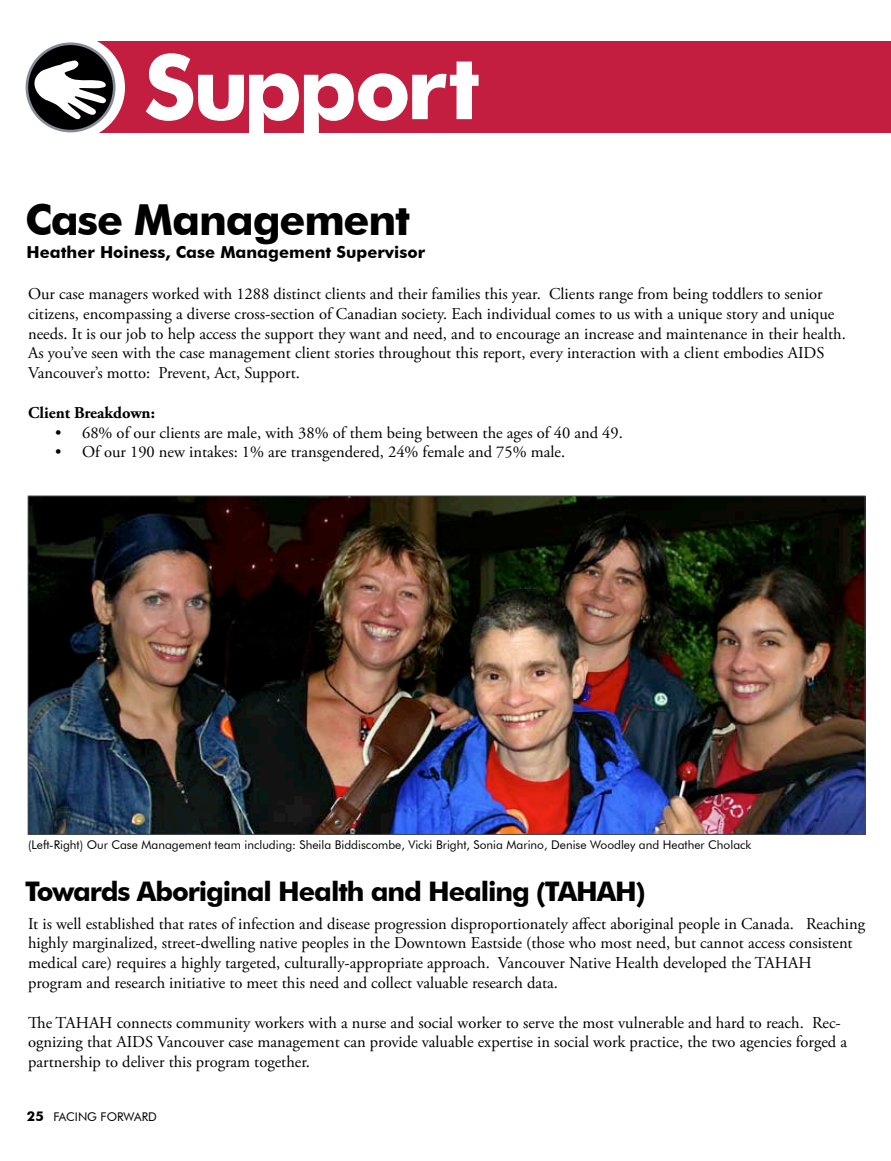
<style>
.page{position:relative;width:891px;height:1161px;background:#fff}
.page>*{position:absolute;margin:0;border:0;box-sizing:border-box;transform-origin:0 0}
.t1{font:700 90px "Futura BT";letter-spacing:-.045em;color:#fff}
.t2{font:700 42.75px "Futura BT";letter-spacing:-.03em;color:#000}
.t3{font:700 27px "Futura BT";letter-spacing:-.04em;color:#000}
.t4{font:16.5px/19.8px "Adobe Garamond Pro";color:#000}
.t5{font:700 16.5px "Futura BT";color:#000}
.t6{font:700 16.5px "Adobe Garamond Pro";color:#000}
.t7{font:12px "Futura BT";color:#000}
.s1{font-weight:700;font-size:13.5px}
</style>
<div class="page">
<img style="left:30px;top:498px;width:834px;height:335px">
<div style="left:68px;top:41px;width:823px;height:92px;background:#c31e40"></div>
<div style="left:20px;top:35px;width:105px;height:105px;background:#fff;border-radius:50%"></div>
<svg style="left:27px;top:44px;width:87px;height:87px"></svg>
<div style="left:26px;top:42px;width:90px;height:90px;border:3px solid #848d97;border-radius:50%"></div>
<svg style="left:28px;top:51px;width:88px;height:75px;background:#272627"></svg>
<h1 class="t1" style="left:144px;top:32px;width:338px">Support</h1>
<h2 class="t2" style="left:25px;top:194px;width:387px">Case Management</h2>
<p class="t5" style="left:27px;top:242px;width:400px">Heather Hoiness, Case Management Supervisor</p>
<p class="t4" style="left:28px;top:284px;width:819px">Our case managers worked with 1288 distinct clients and their families this year. Clients range from being toddlers to senior citizens, encompassing a diverse cross-section of Canadian society. Each individual comes to us with a unique story and unique needs. It is our job to help access the support they want and need, and to encourage an increase and maintenance in their health.<br>As you’ve seen with the case management client stories throughout this report, every interaction with a client embodies AIDS Vancouver’s motto: Prevent, Act, Support.</p>
<p class="t6" style="left:28px;top:403px;width:128px">Client Breakdown:</p>
<p class="t4" style="left:55px;top:423px;width:569px">• 68% of our clients are male, with 38% of them being between the ages of 40 and 49.</p>
<p class="t4" style="left:55px;top:443px;width:512px">• Of our 190 new intakes: 1% are transgendered, 24% female and 75% male.</p>
<p class="t7" style="left:28px;top:838px;width:725px">(Left-Right) Our Case Management team including: Sheila Biddiscombe, Vicki Bright, Sonia Marino, Denise Woodley and Heather Cholack</p>
<h3 class="t3" style="left:25px;top:875px;width:622px">Towards Aboriginal Health and Healing (TAHAH)</h3>
<p class="t4" style="left:28px;top:914px;width:839px">It is well established that rates of infection and disease progression disproportionately affect aboriginal people in Canada. Reaching highly marginalized, street-dwelling native peoples in the Downtown Eastside (those who most need, but cannot access consistent medical care) requires a highly targeted, culturally-appropriate approach. Vancouver Native Health developed the TAHAH program and research initiative to meet this need and collect valuable research data.</p>
<p class="t4" style="left:28px;top:1013px;width:821px">The TAHAH connects community workers with a nurse and social worker to serve the most vulnerable and hard to reach. Rec&shy;ognizing that AIDS Vancouver case management can provide valuable expertise in social work practice, the two agencies forged a partnership to deliver this program together.</p>
<p class="t7" style="left:27px;top:1109px;width:131px"><span class="s1">25</span> FACING FORWARD</p>
</div>
